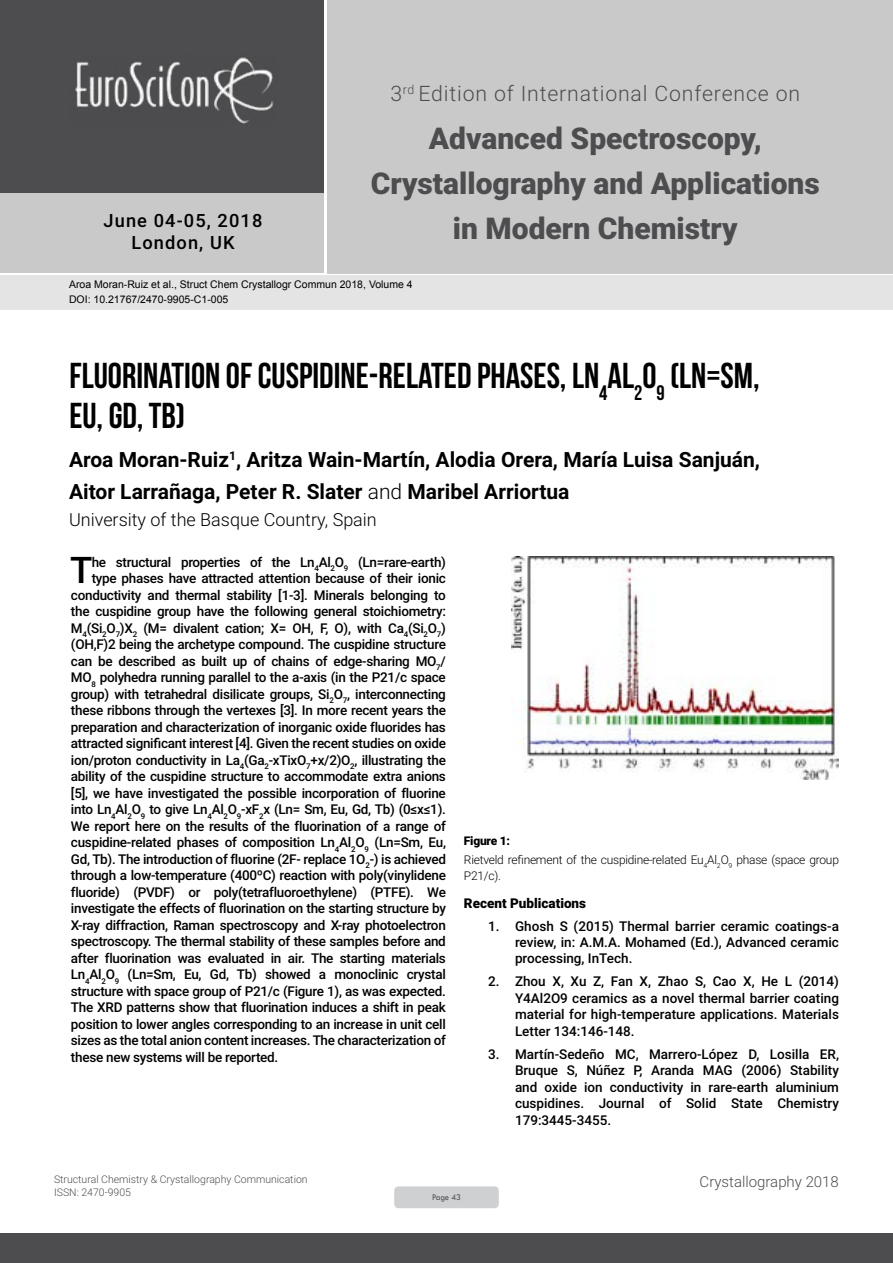
<style>
.page{position:relative;width:893px;height:1263px;background:#fff}
.page>*{position:absolute;margin:0;border:0;box-sizing:border-box;transform-origin:0 0}
.t1{font:500 36.75px "Roboto";color:#000}
.t2{font:36px/39.6px "Bebas Neue";color:#000}
.t3{font:900 30px/45px "Roboto";color:#4d4d4f;text-align:center}
.t4{font:300 21.3px "Roboto";letter-spacing:.04em;color:#4d4d4f}
.t5{font:700 21px/32.4px "Roboto";color:#000}
.t6{font:500 18.3px/21.9px "Roboto";letter-spacing:.06em;color:#000;text-align:center}
.t7{font:300 18px "Roboto";color:#000}
.t8{font:300 15px "Roboto";color:#4d4d4f}
.t9{font:500 13.5px/16.5px "Roboto";letter-spacing:-.02em;color:#000;text-align:justify}
.t10{font:900 13.5px "Roboto";color:#000}
.t11{font:300 12px/19.2px "Roboto";letter-spacing:-.02em;color:#000}
.t12{font:10.5px/14.4px "Arial";color:#000}
.t13{font:300 10.5px "Roboto";color:#4d4d4f}
.t14{font:9px "Tw Cen";letter-spacing:-.02em;color:#4d4d4f;scale:.95 1}
.s1{font-weight:300}
.s2{font-weight:900}
</style>
<div class="page">
<div style="left:0;top:0;width:323px;height:193px;background:#4d4d4f"></div>
<div style="left:1px;top:193px;width:323px;height:80px;background:#c9c9ca"></div>
<div style="left:327px;top:0;width:566px;height:273px;background:#c9c9ca"></div>
<img style="left:75px;top:57px;width:199px;height:67px">
<div style="left:0;top:1233px;width:893px;height:30px;background:#4d4d4f"></div>
<div style="left:1px;top:275px;width:892px;height:35px;background:#e4e4e4"></div>
<div style="left:394px;top:1186px;width:105px;height:22px;background:#cfd0d2;border-radius:4px"></div>
<img style="left:511px;top:557px;width:328px;height:223px">
<h3 class="t6" style="left:104px;top:209px;width:160px">June 04-05, 2018<br>London, UK</h3>
<h3 class="t4" style="left:390px;top:78px;width:411px">3<sup>rd</sup> Edition of International Conference on</h3>
<h3 class="t3" style="left:371px;top:115px;width:451px">Advanced Spectroscopy,<br>Crystallography and Applications in Modern Chemistry</h3>
<p class="t12" style="left:69px;top:278px;width:345px">Aroa Moran-Ruiz et al., Struct Chem Crystallogr Commun 2018, Volume 4<br>DOI: 10.21767/2470-9905-C1-005</p>
<h2 class="t2" style="left:69px;top:356px;width:692px">FLUORINATION OF CUSPIDINE-RELATED PHASES, LN<sub>4</sub>AL<sub>2</sub>O<sub>9</sub> (LN=SM,<br>EU, GD, TB)</h2>
<h3 class="t5" style="left:69px;top:442px;width:692px">Aroa Moran-Ruiz<sup>1</sup>, Aritza Wain-Martín, Alodia Orera, María Luisa Sanjuán,<br>Aitor Larrañaga, Peter R. Slater <span class="s1">and</span> Maribel Arriortua</h3>
<h3 class="t7" style="left:69px;top:507px;width:309px">University of the Basque Country, Spain</h3>
<h1 class="t1" style="left:70px;top:545px;width:24px">T</h1>
<p class="t9" style="left:92px;top:553px;width:356px">he structural properties of the Ln<sub>4</sub>Al<sub>2</sub>O<sub>9</sub> (Ln=rare-earth)</p>
<p class="t9" style="left:92px;top:570px;width:356px">type phases have attracted attention because of their ionic</p>
<p class="t9" style="left:71px;top:586px;width:376px">conductivity and thermal stability [1-3]. Minerals belonging to</p>
<p class="t9" style="left:71px;top:603px;width:376px">the cuspidine group have the following general stoichiometry:</p>
<p class="t9" style="left:71px;top:619px;width:376px">M<sub>4</sub>(Si<sub>2</sub>O<sub>7</sub>)X<sub>2</sub> (M= divalent cation; X= OH, F, O), with Ca<sub>4</sub>(Si<sub>2</sub>O<sub>7</sub>)</p>
<p class="t9" style="left:71px;top:636px;width:376px">(OH,F)2 being the archetype compound. The cuspidine structure</p>
<p class="t9" style="left:71px;top:652px;width:376px">can be described as built up of chains of edge-sharing MO<sub>7</sub>/</p>
<p class="t9" style="left:71px;top:669px;width:376px">MO<sub>8</sub> polyhedra running parallel to the a-axis (in the P21/c space</p>
<p class="t9" style="left:71px;top:685px;width:376px">group) with tetrahedral disilicate groups, Si<sub>2</sub>O<sub>7</sub>, interconnecting</p>
<p class="t9" style="left:71px;top:702px;width:376px">these ribbons through the vertexes [3]. In more recent years the</p>
<p class="t9" style="left:71px;top:718px;width:376px">preparation and characterization of inorganic oxide fluorides has</p>
<p class="t9" style="left:71px;top:735px;width:376px">attracted significant interest [4]. Given the recent studies on oxide</p>
<p class="t9" style="left:71px;top:751px;width:376px">ion/proton conductivity in La<sub>4</sub>(Ga<sub>2</sub>-xTixO<sub>7</sub>+x/2)O<sub>2</sub>, illustrating the</p>
<p class="t9" style="left:71px;top:768px;width:376px">ability of the cuspidine structure to accommodate extra anions</p>
<p class="t9" style="left:71px;top:784px;width:376px">[5], we have investigated the possible incorporation of fluorine</p>
<p class="t9" style="left:71px;top:801px;width:376px">into Ln<sub>4</sub>Al<sub>2</sub>O<sub>9</sub> to give Ln<sub>4</sub>Al<sub>2</sub>O<sub>9</sub>-xF<sub>2</sub>x (Ln= Sm, Eu, Gd, Tb) (0≤x≤1).</p>
<p class="t9" style="left:71px;top:817px;width:376px">We report here on the results of the fluorination of a range of</p>
<p class="t9" style="left:71px;top:834px;width:376px">cuspidine-related phases of composition Ln<sub>4</sub>Al<sub>2</sub>O<sub>9</sub> (Ln=Sm, Eu,</p>
<p class="t9" style="left:71px;top:850px;width:376px">Gd, Tb). The introduction of fluorine (2F- replace 1O<sub>2</sub>-) is achieved</p>
<p class="t9" style="left:71px;top:867px;width:376px">through a low-temperature (400ºC) reaction with poly(vinylidene</p>
<p class="t9" style="left:71px;top:883px;width:376px">fluoride) (PVDF) or poly(tetrafluoroethylene) (PTFE). We</p>
<p class="t9" style="left:71px;top:900px;width:376px">investigate the effects of fluorination on the starting structure by</p>
<p class="t9" style="left:71px;top:916px;width:376px">X-ray diffraction, Raman spectroscopy and X-ray photoelectron</p>
<p class="t9" style="left:71px;top:933px;width:376px">spectroscopy. The thermal stability of these samples before and</p>
<p class="t9" style="left:71px;top:949px;width:376px">after fluorination was evaluated in air. The starting materials</p>
<p class="t9" style="left:71px;top:966px;width:376px">Ln<sub>4</sub>Al<sub>2</sub>O<sub>9</sub> (Ln=Sm, Eu, Gd, Tb) showed a monoclinic crystal</p>
<p class="t9" style="left:71px;top:982px;width:376px">structure with space group of P21/c (Figure 1), as was expected.</p>
<p class="t9" style="left:71px;top:999px;width:376px">The XRD patterns show that fluorination induces a shift in peak</p>
<p class="t9" style="left:71px;top:1015px;width:376px">position to lower angles corresponding to an increase in unit cell</p>
<p class="t9" style="left:71px;top:1032px;width:376px">sizes as the total anion content increases. The characterization of</p>
<p class="t9" style="left:71px;top:1048px;width:209px">these new systems will be reported.</p>
<p class="t11" style="left:464px;top:830px;width:376px"><span class="s2">Figure 1:<br></span>Rietveld refinement of the cuspidine-related Eu<sub>4</sub>Al<sub>2</sub>O<sub>9</sub> phase (space group</p>
<p class="t11" style="left:464px;top:866px;width:38px">P21/c).</p>
<p class="t10" style="left:464px;top:893px;width:124px">Recent Publications</p>
<p class="t9" style="left:515px;top:917px;width:325px;text-indent:-27px">1. Ghosh S (2015) Thermal barrier ceramic coatings-a review, in: A.M.A. Mohamed (Ed.), Advanced ceramic processing, InTech.</p>
<p class="t9" style="left:515px;top:973px;width:325px;text-indent:-27px">2. Zhou X, Xu Z, Fan X, Zhao S, Cao X, He L (2014)<br>Y4Al2O9 ceramics as a novel thermal barrier coating material for high-temperature applications. Materials Letter 134:146-148.</p>
<p class="t9" style="left:515px;top:1045px;width:325px;text-indent:-27px">3. Martín-Sedeño MC, Marrero-López D, Losilla ER, Bruque S, Núñez P, Aranda MAG (2006) Stability and oxide ion conductivity in rare-earth aluminium cuspidines. Journal of Solid State Chemistry 179:3445-3455.</p>
<p class="t13" style="left:54px;top:1172px;width:255px">Structural Chemistry &amp; Crystallography Communication</p>
<p class="t8" style="left:700px;top:1171px;width:141px">Crystallography 2018</p>
<p class="t13" style="left:54px;top:1185px;width:78px">ISSN: 2470-9905</p>
<p class="t14" style="left:432px;top:1192px;width:32px">Page 43</p>
</div>
